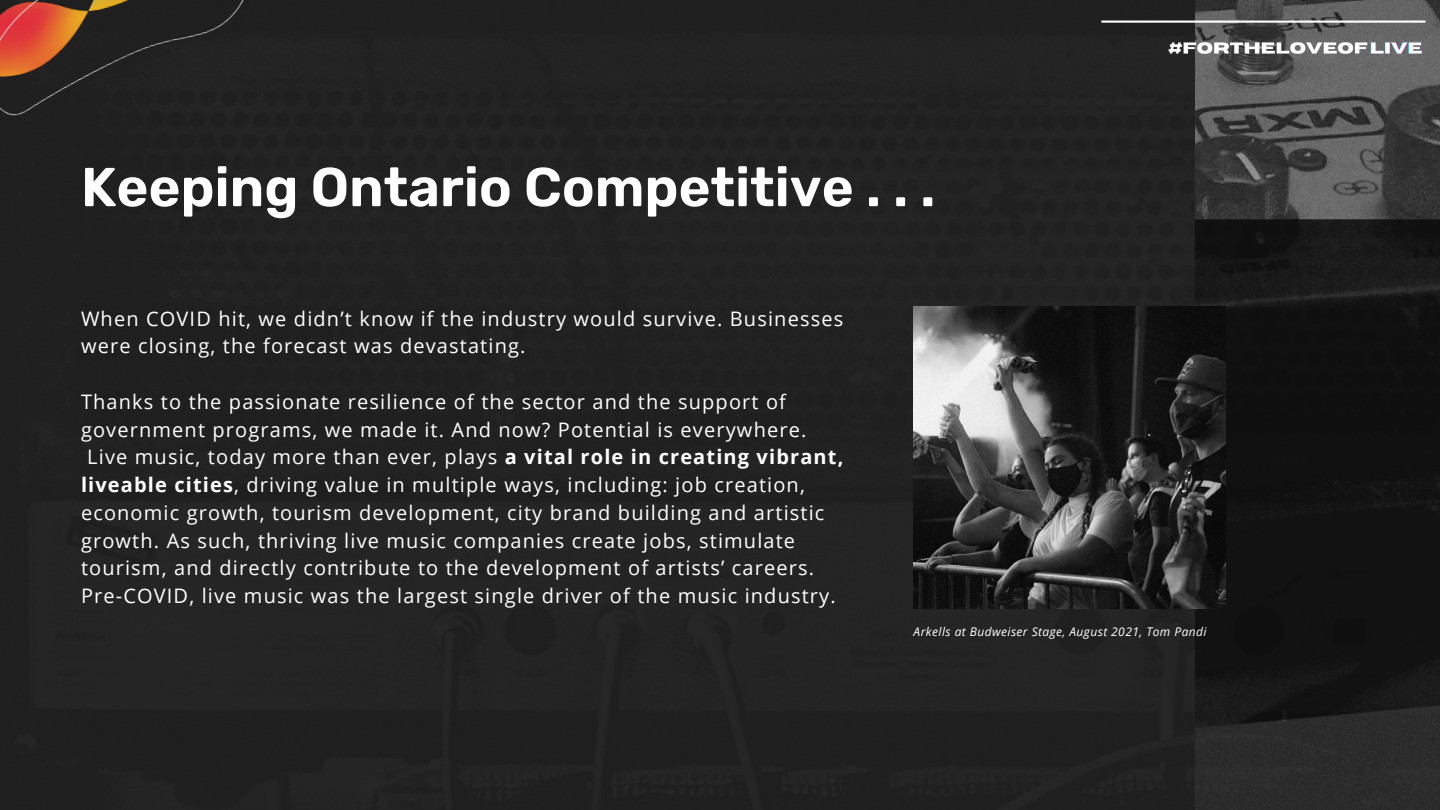
<style>
.page{position:relative;width:1440px;height:810px;background:#fff}
.page>*{position:absolute;margin:0;border:0;box-sizing:border-box;transform-origin:0 0}
.t1{font:600 54.7px "Rubik";color:#fff}
.t2{font:20px/27.8px "Open Sans";letter-spacing:.055em;color:#fff}
.t3{font:italic 12px "Open Sans";letter-spacing:.035em;color:#fff}
.s1{font-weight:700}
</style>
<div class="page">
<div style="left:0;top:0;width:1196px;height:810px;background:#222"></div>
<img style="left:1196px;top:0;width:244px;height:810px">
<hr style="left:1102px;top:21px;width:323px;height:2px;background:#fff">
<img style="left:1168px;top:30px;width:258px;height:37px">
<img style="left:0;top:0;width:258px;height:127px">
<img style="left:913px;top:307px;width:312px;height:301px">
<p class="t1" style="left:81px;top:155px;width:856px">Keeping Ontario Competitive . . .</p>
<p class="t2" style="left:81px;top:304px;width:764px">When COVID hit, we didn’t know if the industry would survive. Businesses were closing, the forecast was devastating.</p>
<p class="t2" style="left:81px;top:387px;width:707px">Thanks to the passionate resilience of the sector and the support of</p>
<p class="t2" style="left:81px;top:415px;width:727px">government programs, we made it. And now? Potential is everywhere.</p>
<p class="t2" style="left:87px;top:443px;width:758px">Live music, today more than ever, plays <span class="s1">a vital role in creating vibrant,</span></p>
<p class="t2" style="left:81px;top:470px;width:725px"><span class="s1">liveable cities</span>, driving value in multiple ways, including: job creation,</p>
<p class="t2" style="left:81px;top:498px;width:745px">economic growth, tourism development, city brand building and artistic</p>
<p class="t2" style="left:81px;top:526px;width:716px">growth. As such, thriving live music companies create jobs, stimulate</p>
<p class="t2" style="left:81px;top:554px;width:735px">tourism, and directly contribute to the development of artists’ careers.</p>
<p class="t2" style="left:81px;top:581px;width:756px">Pre-COVID, live music was the largest single driver of the music industry.</p>
<p class="t3" style="left:914px;top:623px;width:295px">Arkells at Budweiser Stage, August 2021, Tom Pandi</p>
</div>
